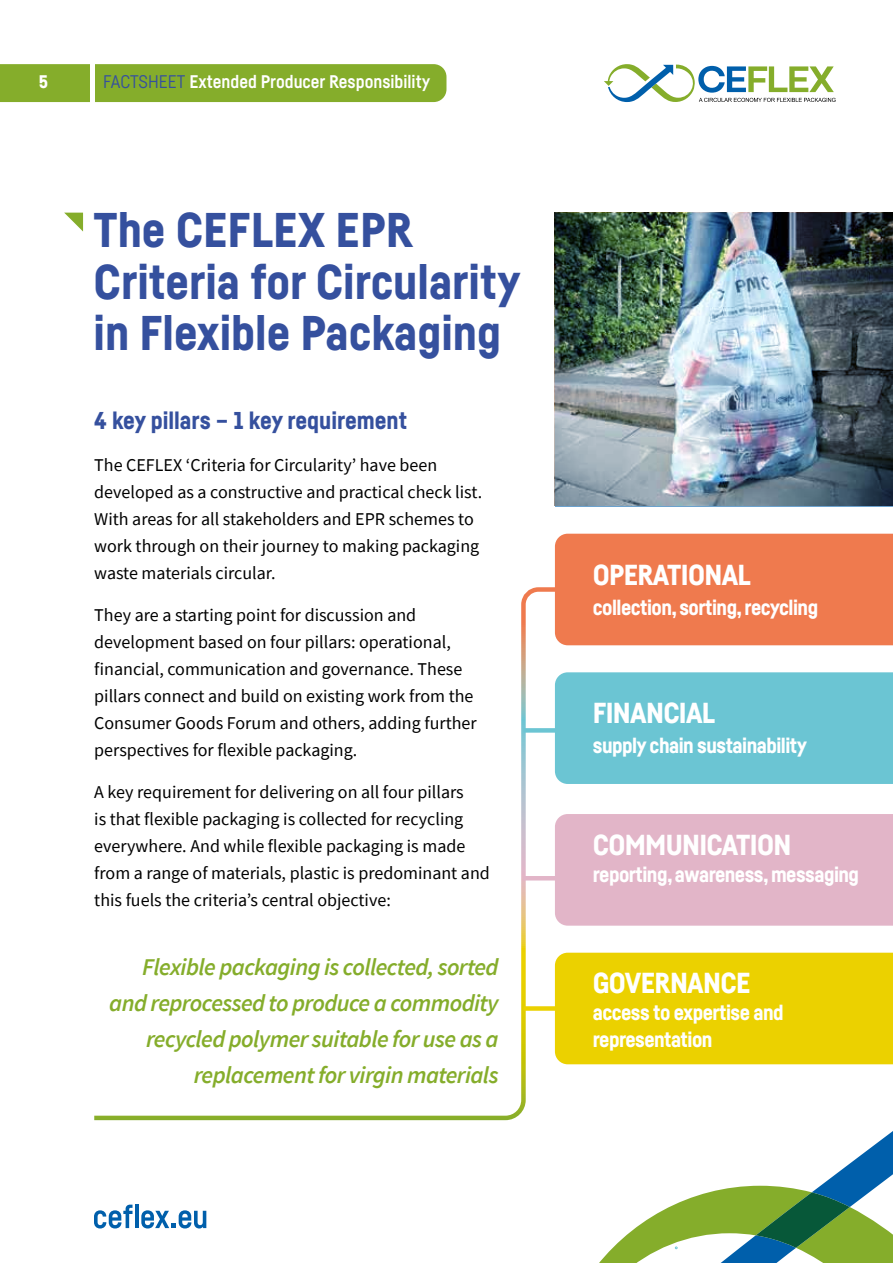
<style>
.page{position:relative;width:893px;height:1263px;background:#fff}
.page>*{position:absolute;margin:0;border:0;box-sizing:border-box;transform-origin:0 0}
.t1{font:900 48px/51.6px "Fabrikat Kompakt";color:#35509e}
.t2{font:900 28.5px "Fabrikat Kompakt";letter-spacing:-.025em;color:#fff}
.t3{font:italic 600 24px/36px "Source Sans Pro";letter-spacing:-.025em;color:#85ad2b;text-align:right}
.t4{font:900 24px "Fabrikat Kompakt";color:#35509e}
.t5{font:900 21px/27px "Fabrikat Kompakt";letter-spacing:-.025em;color:#fff}
.t6{font:18px/27px "Source Sans Pro";color:#000}
.t7{font:700 18px "Fabrikat Kompakt";color:#fff}
.t8{font:900 18px "Fabrikat Kompakt";color:#fff}
.s1{font-weight:400;color:#35509e}
</style>
<div class="page">
<svg style="left:604px;top:64px;width:232px;height:38px"></svg>
<svg style="left:64px;top:213px;width:19px;height:19px"></svg>
<img style="left:555px;top:213px;width:338px;height:294px">
<svg style="left:94px;top:585px;width:461px;height:536px"></svg>
<div style="left:523px;top:1006px;width:35px;height:5px;background:#ebd100"></div>
<hr style="left:523px;top:876px;width:35px;height:4px;background:#e2b5c8">
<div style="left:523px;top:728px;width:57px;height:5px;background:#6bc5d3"></div>
<div style="left:0;top:64px;width:446px;height:38px;background:#85ad2b"></div>
<hr style="left:90px;top:57px;width:4px;height:54px;background:#fff">
<div style="left:555px;top:534px;width:338px;height:111px;background:#ef7a4e"></div>
<div style="left:555px;top:814px;width:338px;height:112px;background:#e2b5c8"></div>
<div style="left:555px;top:672px;width:338px;height:112px;background:#6bc5d3"></div>
<div style="left:555px;top:953px;width:338px;height:111px;background:#ebd100"></div>
<svg style="left:94px;top:1204px;width:39px;height:24px"></svg>
<hr style="left:135px;top:1205px;width:3px;height:23px;background:#005fab">
<svg style="left:141px;top:1210px;width:65px;height:18px"></svg>
<svg style="left:599px;top:1131px;width:294px;height:132px"></svg>
<p class="t8" style="left:39px;top:71px;width:11px">5</p>
<p class="t7" style="left:103px;top:71px;width:328px"><span class="s1">FACTSHEET</span> Extended Producer Responsibility</p>
<h1 class="t1" style="left:94px;top:203px;width:428px">The CEFLEX EPR<br>Criteria for Circularity in Flexible Packaging</h1>
<h3 class="t4" style="left:94px;top:406px;width:314px">4 key pillars – 1 key requirement</h3>
<p class="t6" style="left:94px;top:451px;width:389px">The CEFLEX ‘Criteria for Circularity’ have been developed as a constructive and practical check list.<br>With areas for all stakeholders and EPR schemes to work through on their journey to making packaging waste materials circular.</p>
<p class="t6" style="left:94px;top:601px;width:384px">They are a starting point for discussion and development based on four pillars: operational, financial, communication and governance. These pillars connect and build on existing work from the Consumer Goods Forum and others, adding further perspectives for flexible packaging.</p>
<p class="t6" style="left:94px;top:778px;width:397px">A key requirement for delivering on all four pillars<br>is that flexible packaging is collected for recycling everywhere. And while flexible packaging is made from a range of materials, plastic is predominant and this fuels the criteria’s central objective:</p>
<h3 class="t3" style="left:109px;top:949px;width:391px">Flexible packaging is collected, sorted and reprocessed to produce a commodity recycled polymer suitable for use as a replacement for virgin materials</h3>
<h2 class="t2" style="left:593px;top:557px;width:160px">OPERATIONAL</h2>
<p class="t5" style="left:593px;top:594px;width:227px">collection, sorting, recycling</p>
<h2 class="t2" style="left:593px;top:695px;width:124px">FINANCIAL</h2>
<p class="t5" style="left:593px;top:732px;width:216px">supply chain sustainability</p>
<h2 class="t2" style="left:593px;top:827px;width:200px">COMMUNICATION</h2>
<p class="t5" style="left:593px;top:861px;width:268px">reporting, awareness, messaging</p>
<h2 class="t2" style="left:593px;top:965px;width:159px">GOVERNANCE</h2>
<p class="t5" style="left:593px;top:999px;width:192px">access to expertise and representation</p>
</div>
